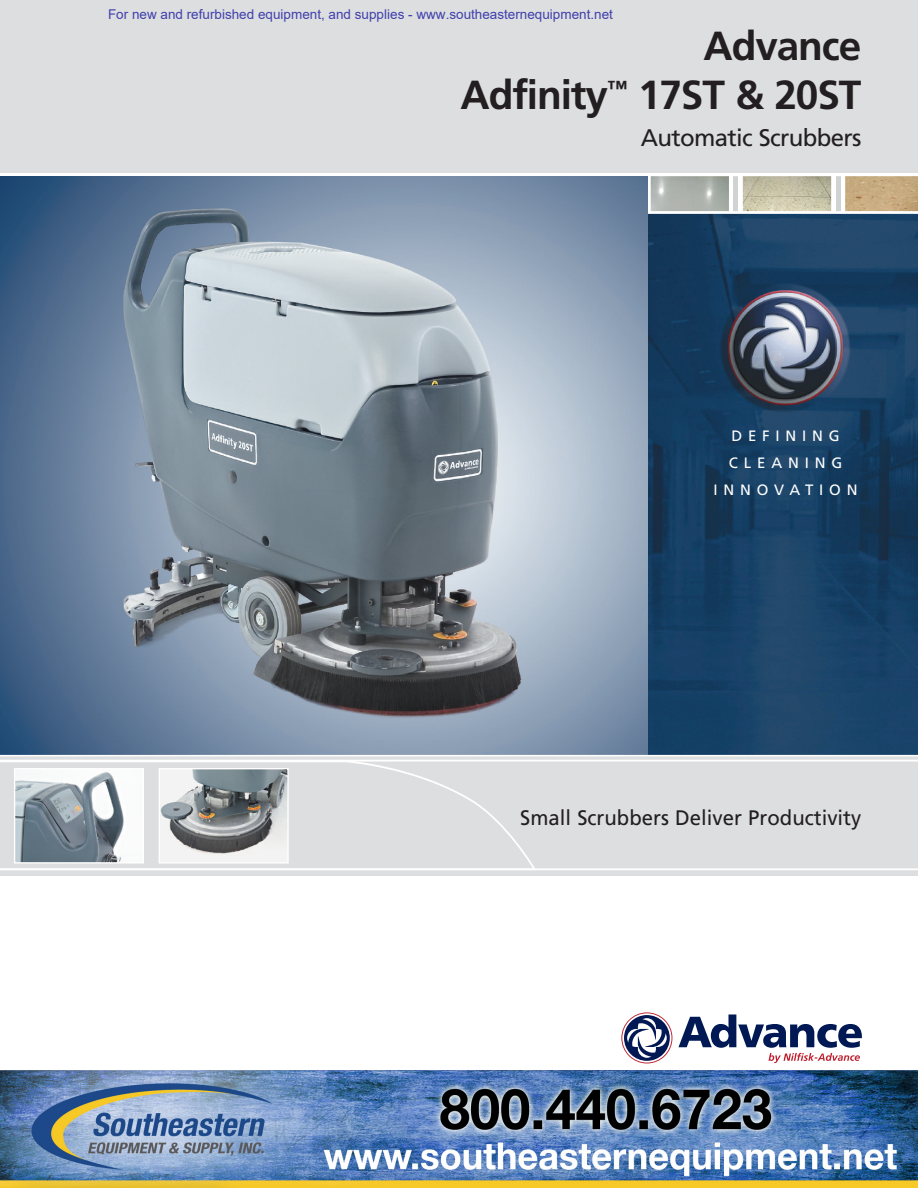
<style>
.page{position:relative;width:918px;height:1188px;background:#fff}
.page>*{position:absolute;margin:0;border:0;box-sizing:border-box;transform-origin:0 0}
.t1{font:700 40.65px/49.2px "Frutiger";letter-spacing:-.03em;color:#231f20;text-align:right}
.t2{font:24px "Frutiger";letter-spacing:-.03em;color:#231f20}
.t3{font:21px "Frutiger";color:#231f20}
.t4{font:15px/27px "Frutiger";letter-spacing:.39em;color:#fff;text-align:center}
.t5{font:13.5px "Arial";color:#4040ab}
</style>
<div class="page">
<img style="left:648px;top:214px;width:270px;height:541px">
<svg style="left:648px;top:176px;width:270px;height:38px;background:#c7c0ac"></svg>
<div style="left:0;top:756px;width:918px;height:120px;background:#dddee0"></div>
<hr style="left:0;top:868px;width:918px;height:2px;background:#fff">
<hr style="left:0;top:760px;width:918px;height:2px;background:#fff">
<svg style="left:0;top:761px;width:536px;height:110px"></svg>
<img style="left:0;top:176px;width:648px;height:579px">
<div style="left:0;top:0;width:918px;height:173px;background:#dddee0"></div>
<svg style="left:678px;top:1014px;width:184px;height:49px"></svg>
<svg style="left:621px;top:1012px;width:51px;height:52px"></svg>
<img style="left:16px;top:770px;width:126px;height:92px">
<div style="left:14px;top:768px;width:130px;height:96px;border:1px solid #fff"></div>
<img style="left:161px;top:770px;width:126px;height:92px">
<div style="left:159px;top:768px;width:130px;height:96px;border:1px solid #fff"></div>
<img style="left:0;top:1071px;width:918px;height:117px">
<p class="t5" style="left:108px;top:5px;width:507px">For new and refurbished equipment, and supplies - www.southeasternequipment.net</p>
<h1 class="t1" style="left:460px;top:24px;width:402px">Advance<br>Adfinity<sup>™</sup> 17ST &amp; 20ST</h1>
<h2 class="t2" style="left:641px;top:128px;width:222px">Automatic Scrubbers</h2>
<p class="t4" style="left:713px;top:424px;width:146px">DEFINING<br>CLEANING<br>INNOVATION</p>
<h3 class="t3" style="left:520px;top:809px;width:343px">Small Scrubbers Deliver Productivity</h3>
</div>
